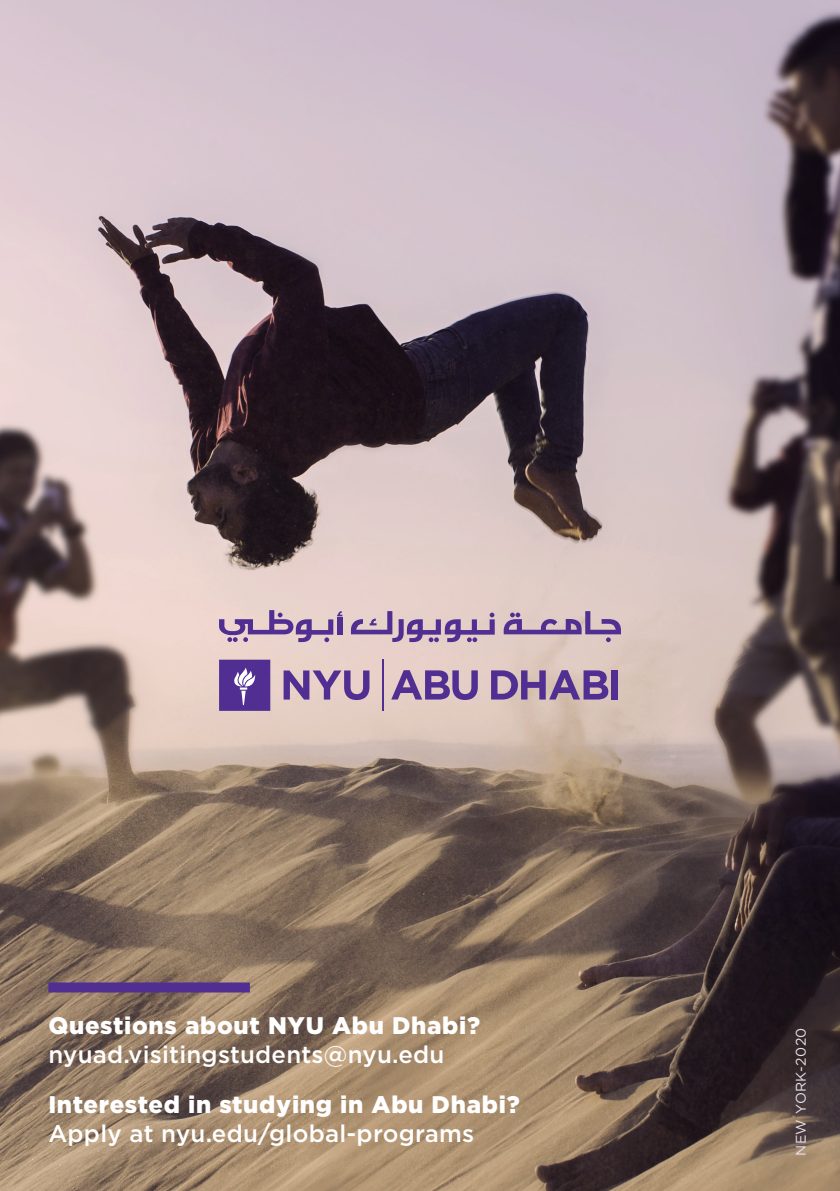
<style>
.page{position:relative;width:840px;height:1191px;background:#fff}
.page>*{position:absolute;margin:0;border:0;box-sizing:border-box;transform-origin:0 0}
.t1{font:500 24px "Gotham";letter-spacing:.01em;color:#fff}
.t2{font:900 24px "Gotham";letter-spacing:.03em;color:#fff}
.t3{font:14px "Gotham";letter-spacing:.03em;color:#e9e1eb}
</style>
<div class="page">
<img style="left:0;top:0;width:839px;height:1191px">
<svg style="left:219px;top:610px;width:123px;height:32px"></svg>
<svg style="left:351px;top:611px;width:143px;height:31px"></svg>
<svg style="left:503px;top:611px;width:117px;height:31px"></svg>
<svg style="left:391px;top:670px;width:86px;height:30px"></svg>
<svg style="left:491px;top:670px;width:117px;height:29px"></svg>
<div style="left:611px;top:670px;width:6px;height:29px;background:#502e92"></div>
<hr style="left:382px;top:659px;width:1px;height:52px;background:#502e92">
<svg style="left:283px;top:670px;width:86px;height:30px"></svg>
<svg style="left:219px;top:659px;width:51px;height:52px"></svg>
<div style="left:48px;top:982px;width:202px;height:10px;background:#502e92"></div>
<p class="t2" style="left:48px;top:1009px;width:433px">Questions about NYU Abu Dhabi?</p>
<p class="t1" style="left:48px;top:1038px;width:397px">nyuad.visitingstudents@nyu.edu</p>
<p class="t2" style="left:48px;top:1088px;width:472px">Interested in studying in Abu Dhabi?</p>
<p class="t1" style="left:48px;top:1117px;width:427px">Apply at nyu.edu/global-programs</p>
<p class="t3" style="left:791px;top:1155px;width:130px;rotate:-90deg">NEW YORK-2020</p>
</div>
